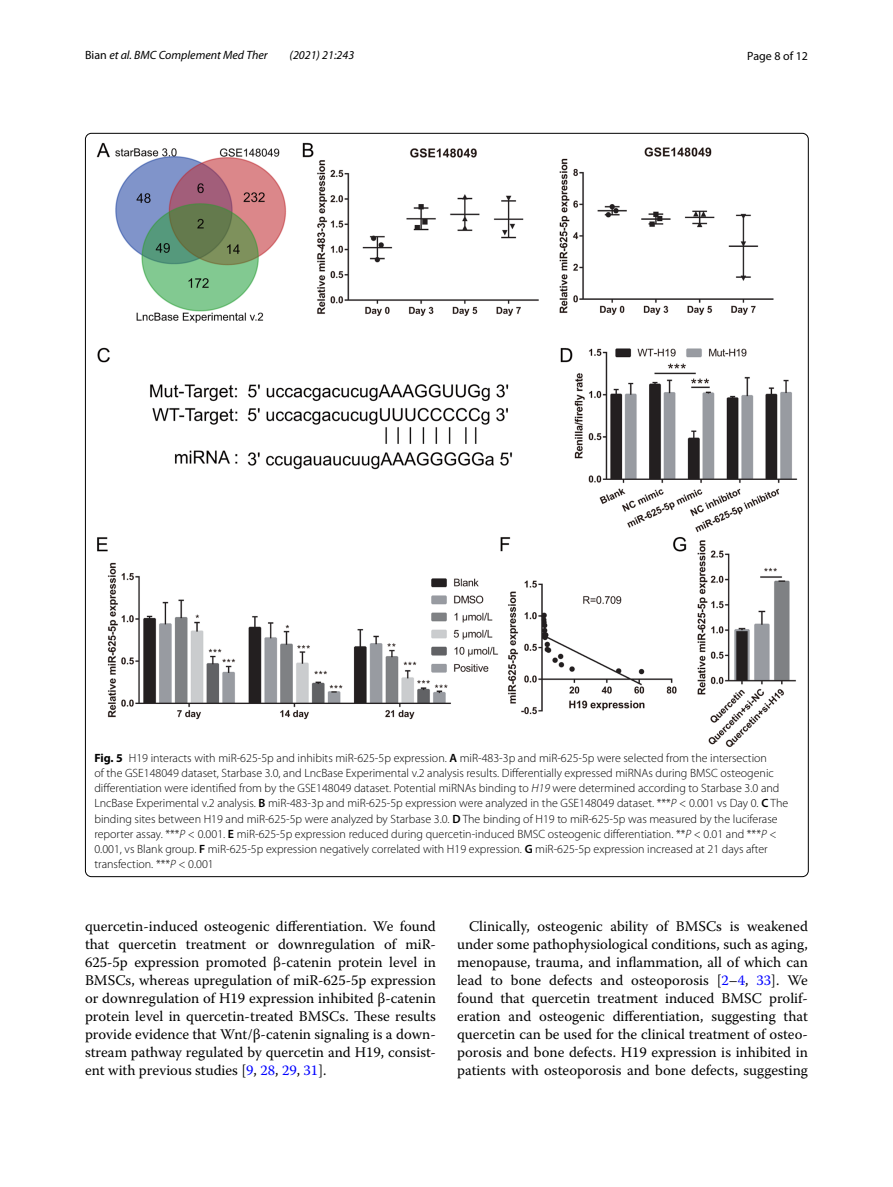
<style>
.page{position:relative;width:893px;height:1187px;background:#fff}
.page>*{position:absolute;margin:0;border:0;box-sizing:border-box;transform-origin:0 0}
.t1{font:14.7px/18px "Warnock Pro";color:#000;text-align:justify}
.t2{font:300 12px/15px "Myriad Pro";color:#000}
.t3{font:italic 12px "Myriad Pro";color:#000}
.t4{font:12px "Myriad Pro";color:#000}
.s1{font-style:normal}
.s2{font-weight:700}
.s3{font-weight:600}
.s4{font-style:italic}
.s5{color:#00f}
</style>
<div class="page">
<img style="left:97px;top:142px;width:700px;height:605px">
<p class="t3" style="left:85px;top:48px;width:184px"><span class="s1">Bian</span> et al. BMC Complement Med Ther</p>
<p class="t3" style="left:290px;top:48px;width:66px">(2021) 21:243</p>
<p class="t4" style="left:747px;top:48px;width:62px">Page 8 of 12</p>
<p class="t2" style="left:94px;top:751px;width:695px"><span class="s2">Fig. 5</span> H19 interacts with miR-625-5p and inhibits miR-625-5p expression. <span class="s3">A</span> miR-483-3p and miR-625-5p were selected from the intersection<br>of the GSE148049 dataset, Starbase 3.0, and LncBase Experimental v.2 analysis results. Differentially expressed miRNAs during BMSC osteogenic differentiation were identified from by the GSE148049 dataset. Potential miRNAs binding to <span class="s4">H19</span> were determined according to Starbase 3.0 and LncBase Experimental v.2 analysis. <span class="s3">B</span> miR-483-3p and miR-625-5p expression were analyzed in the GSE148049 dataset. ***<span class="s4">P</span> &lt; 0.001 vs Day 0. <span class="s3">C</span> The binding sites between H19 and miR-625-5p were analyzed by Starbase 3.0. <span class="s3">D</span> The binding of H19 to miR-625-5p was measured by the luciferase reporter assay. ***<span class="s4">P</span> &lt; 0.001. <span class="s3">E</span> miR-625-5p expression reduced during quercetin-induced BMSC osteogenic differentiation. **<span class="s4">P</span> &lt; 0.01 and ***<span class="s4">P</span> &lt; 0.001, vs Blank group. <span class="s3">F</span> miR-625-5p expression negatively correlated with H19 expression. <span class="s3">G</span> miR-625-5p expression increased at 21 days after transfection. ***<span class="s4">P</span> &lt; 0.001</p>
<p class="t1" style="left:85px;top:916px;width:352px">quercetin-induced osteogenic differentiation. We found that quercetin treatment or downregulation of miR-625-5p expression promoted β-catenin protein level in BMSCs, whereas upregulation of miR-625-5p expression or downregulation of H19 expression inhibited β-catenin protein level in quercetin-treated BMSCs. These results provide evidence that Wnt/β-catenin signaling is a down&shy;stream pathway regulated by quercetin and H19, consist&shy;ent with previous studies [<span class="s5">9</span>, <span class="s5">28</span>, <span class="s5">29</span>, <span class="s5">31</span>].</p>
<p class="t1" style="left:457px;top:916px;width:352px;text-indent:12px">Clinically, osteogenic ability of BMSCs is weakened under some pathophysiological conditions, such as aging, menopause, trauma, and inflammation, all of which can lead to bone defects and osteoporosis [<span class="s5">2</span>–<span class="s5">4</span>, <span class="s5">33</span>]. We found that quercetin treatment induced BMSC prolif&shy;eration and osteogenic differentiation, suggesting that quercetin can be used for the clinical treatment of osteo&shy;porosis and bone defects. H19 expression is inhibited in patients with osteoporosis and bone defects, suggesting</p>
</div>
